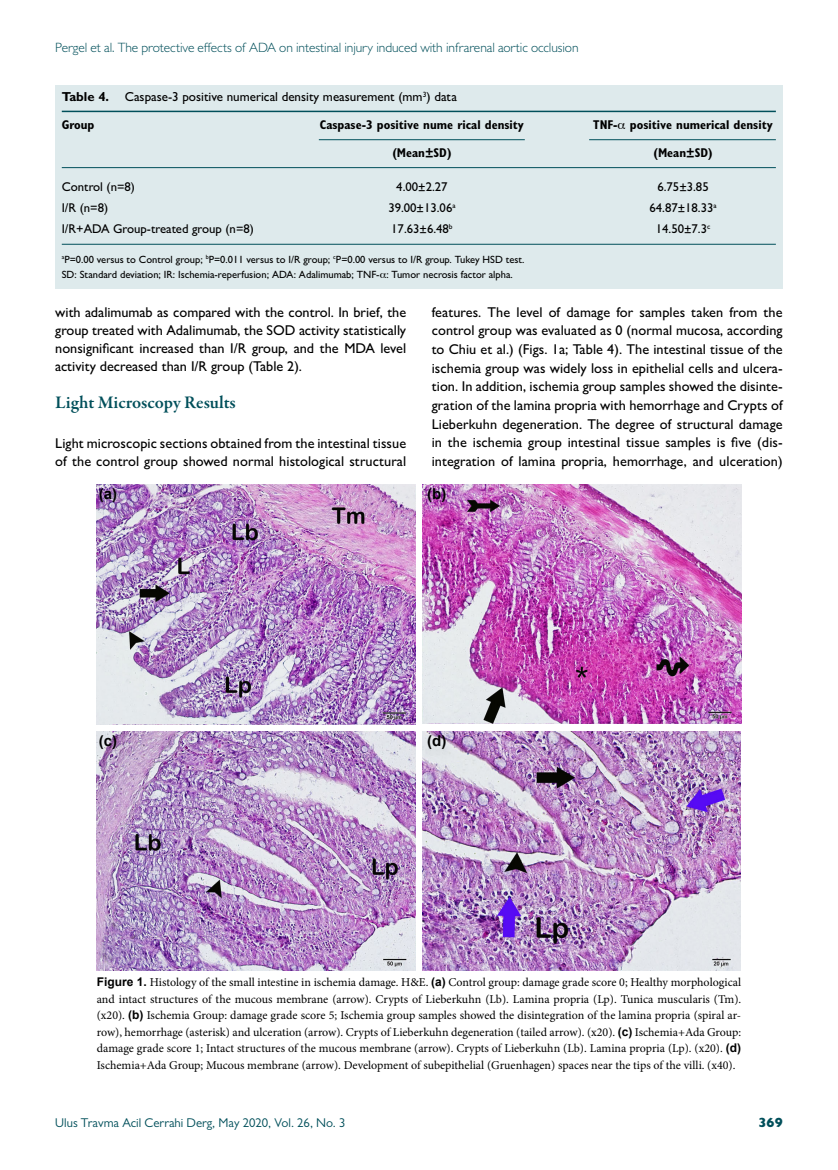
<style>
.page{position:relative;width:838px;height:1170px;background:#fff}
.page>*{position:absolute;margin:0;border:0;box-sizing:border-box;transform-origin:0 0}
.t1{font:600 18px "Garamond Premr Pro";color:#004f5a}
.t2{font:700 15px "Arial";color:#000}
.t3{font:500 14.25px/18.6px "Gill Sans MT Pro";letter-spacing:.005em;color:#000;text-align:justify}
.t4{font:300 13.5px "Gill Sans MT Pro";letter-spacing:-.005em;color:#004f5a}
.t5{font:800 13.5px "Gill Sans MT Pro";color:#004f5a}
.t6{font:500 13.05px "Gill Sans MT Pro";color:#000}
.t7{font:500 12.75px "Gill Sans MT Pro";color:#000}
.t8{font:700 condensed 12.75px "Gill Sans MT Pro";color:#000}
.t9{font:12.75px "Gill Sans MT Pro";color:#004f5a}
.t10{font:12px/16.5px "Minion Pro";color:#000;text-align:justify}
.t11{font:500 10.5px/15px "Gill Sans MT Pro";color:#000}
.s1{font-weight:700}
.s2{font-family:"Arial";font-weight:700}
</style>
<div class="page">
<div style="left:55px;top:85px;width:727px;height:203px;background:#deeaec"></div>
<hr style="left:62px;top:111px;width:714px;height:1px;background:#004f5a">
<hr style="left:62px;top:244px;width:714px;height:1px;background:#004f5a">
<hr style="left:589px;top:139px;width:187px;height:1px;background:#004f5a">
<hr style="left:319px;top:139px;width:206px;height:1px;background:#004f5a">
<hr style="left:62px;top:167px;width:714px;height:1px;background:#004f5a">
<img style="left:97px;top:484px;width:318px;height:240px">
<img style="left:422px;top:484px;width:319px;height:240px">
<img style="left:97px;top:731px;width:318px;height:239px">
<img style="left:422px;top:731px;width:319px;height:239px">
<p class="t4" style="left:55px;top:39px;width:525px">Pergel et al. The protective effects of ADA on intestinal injury induced with infrarenal aortic occlusion</p>
<p class="t6" style="left:62px;top:89px;width:396px"><span class="s1">Table 4.</span> Caspase-3 positive numerical density measurement (mm<sup>3</sup>) data</p>
<p class="t8" style="left:62px;top:117px;width:34px">Group</p>
<p class="t8" style="left:320px;top:117px;width:206px">Caspase-3 positive nume rical density</p>
<p class="t8" style="left:593px;top:117px;width:181px">TNF- positive numerical density</p>
<p class="t8" style="left:392px;top:145px;width:61px">(Mean±SD)</p>
<p class="t8" style="left:653px;top:145px;width:61px">(Mean±SD)</p>
<p class="t7" style="left:62px;top:179px;width:75px">Control (n=8)</p>
<p class="t7" style="left:396px;top:179px;width:53px">4.00±2.27</p>
<p class="t7" style="left:657px;top:179px;width:53px">6.75±3.85</p>
<p class="t7" style="left:62px;top:200px;width:48px">I/R (n=8)</p>
<p class="t7" style="left:388px;top:200px;width:69px">39.00±13.06<sup>a</sup></p>
<p class="t7" style="left:649px;top:200px;width:69px">64.87±18.33<sup>a</sup></p>
<p class="t7" style="left:62px;top:221px;width:194px">I/R+ADA Group-treated group (n=8)</p>
<p class="t7" style="left:391px;top:221px;width:63px">17.63±6.48<sup>b</sup></p>
<p class="t7" style="left:656px;top:221px;width:56px">14.50±7.3<sup>c</sup></p>
<p class="t11" style="left:62px;top:252px;width:464px"><sup>a</sup>P=0.00 versus to Control group; <sup>b</sup>P=0.011 versus to I/R group; <sup>c</sup>P=0.00 versus to I/R group. Tukey HSD test.<br>SD: Standard deviation; IR: Ischemia-reperfusion; ADA: Adalimumab; TNF- : Tumor necrosis factor alpha.</p>
<p class="t3" style="left:55px;top:302px;width:352px;line-height:18px">with adalimumab as compared with the control. In brief, the group treated with Adalimumab, the SOD activity statistically nonsignificant increased than I/R group, and the MDA level activity decreased than I/R group (Table 2).</p>
<p class="t1" style="left:55px;top:391px;width:182px">Light Microscopy Results</p>
<p class="t3" style="left:55px;top:434px;width:352px;line-height:18px">Light microscopic sections obtained from the intestinal tissue of the control group showed normal histological structural</p>
<p class="t2" style="left:99px;top:483px;width:20px">(a)</p>
<p class="t3" style="left:432px;top:302px;width:352px">features. The level of damage for samples taken from the control group was evaluated as 0 (normal mucosa, according to Chiu et al.) (Figs. 1a; Table 4). The intestinal tissue of the ischemia group was widely loss in epithelial cells and ulcera&shy;tion. In addition, ischemia group samples showed the disinte&shy;gration of the lamina propria with hemorrhage and Crypts of Lieberkuhn degeneration. The degree of structural damage in the ischemia group intestinal tissue samples is five (dis&shy;integration of lamina propria, hemorrhage, and ulceration)</p>
<p class="t2" style="left:427px;top:483px;width:21px">(b)</p>
<p class="t2" style="left:99px;top:730px;width:20px">(c)</p>
<p class="t2" style="left:427px;top:730px;width:21px">(d)</p>
<p class="t10" style="left:97px;top:974px;width:646px"><span class="s2">Figure 1.</span> Histology of the small intestine in ischemia damage. H&amp;E. <span class="s2">(a)</span> Control group: damage grade score 0; Healthy morphological and intact structures of the mucous membrane (arrow). Crypts of Lieberkuhn (Lb). Lamina propria (Lp). Tunica muscularis (Tm). (x20). <span class="s2">(b)</span> Ischemia Group: damage grade score 5; Ischemia group samples showed the disintegration of the lamina propria (spiral ar&shy;row), hemorrhage (asterisk) and ulceration (arrow). Crypts of Lieberkuhn degeneration (tailed arrow). (x20). <span class="s2">(c)</span> Ischemia+Ada Group: damage grade score 1; Intact structures of the mucous membrane (arrow). Crypts of Lieberkuhn (Lb). Lamina propria (Lp). (x20). <span class="s2">(d)<br></span>Ischemia+Ada Group; Mucous membrane (arrow). Development of subepithelial (Gruenhagen) spaces near the tips of the villi. (x40).</p>
<p class="t9" style="left:55px;top:1115px;width:291px">Ulus Travma Acil Cerrahi Derg, May 2020, Vol. 26, No. 3</p>
<p class="t5" style="left:758px;top:1114px;width:26px">369</p>
</div>
